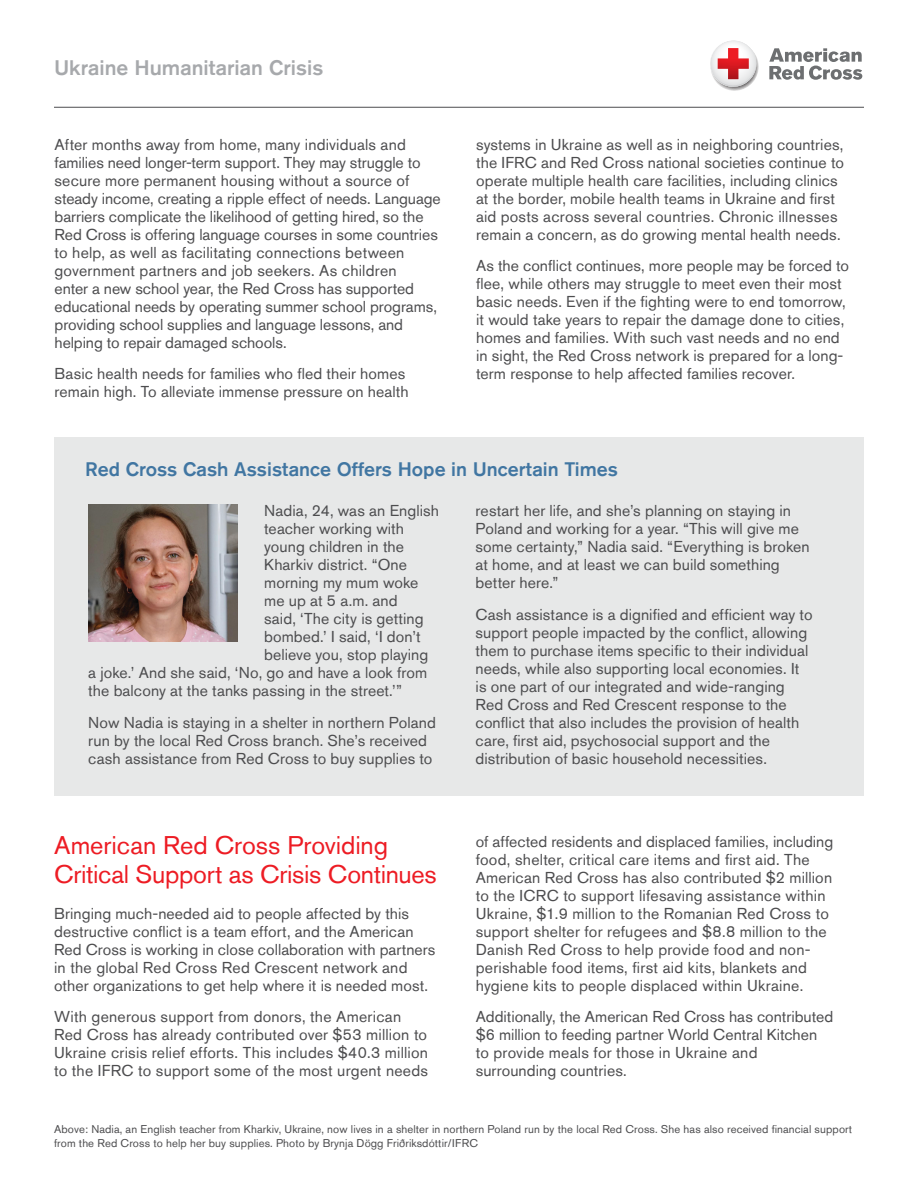
<style>
.page{position:relative;width:918px;height:1188px;background:#fff}
.page>*{position:absolute;margin:0;border:0;box-sizing:border-box;transform-origin:0 0}
.Level_1_Subhead{font:25.5px/28.5px "Akzidenz Grotesk Std";letter-spacing:-.005em;color:#ed1c24}
.t1{font:500 21px "Akzidenz Grotesk Std";color:#a7a9ac}
.Level_2_Subhead_for{font:500 19.5px "Akzidenz Grotesk Std";color:#4176a2}
.Body_Text{font:15.75px/18px "Akzidenz Grotesk Std";letter-spacing:.005em;color:#4d4d4f}
.Photo_Credit{font:11.25px/13.5px "Akzidenz Grotesk Std";letter-spacing:.01em;color:#4d4d4f}
</style>
<div class="page">
<hr style="left:54px;top:107px;width:810px;height:1px;background:#4d4d4f">
<svg style="left:710px;top:40px;width:49px;height:51px"></svg>
<svg style="left:769px;top:48px;width:93px;height:32px"></svg>
<div style="left:55px;top:437px;width:809px;height:359px;background:#e7e8e8"></div>
<img style="left:88px;top:504px;width:149px;height:138px">
<h2 class="t1" style="left:54px;top:55px;width:271px">Ukraine Humanitarian Crisis</h2>
<p class="Body_Text" style="left:55px;top:135px;width:388px">After months away from home, many individuals and families need longer-term support. They may struggle to secure more permanent housing without a source of steady income, creating a ripple effect of needs. Language barriers complicate the likelihood of getting hired, so the Red Cross is offering language courses in some countries to help, as well as facilitating connections between government partners and job seekers. As children<br>enter a new school year, the Red Cross has supported educational needs by operating summer school programs, providing school supplies and language lessons, and helping to repair damaged schools.</p>
<p class="Body_Text" style="left:55px;top:364px;width:356px">Basic health needs for families who fled their homes remain high. To alleviate immense pressure on health</p>
<p class="Body_Text" style="left:476px;top:135px;width:369px">systems in Ukraine as well as in neighboring countries, the IFRC and Red Cross national societies continue to operate multiple health care facilities, including clinics at the border, mobile health teams in Ukraine and first aid posts across several countries. Chronic illnesses remain a concern, as do growing mental health needs.</p>
<p class="Body_Text" style="left:476px;top:256px;width:374px">As the conflict continues, more people may be forced to flee, while others may struggle to meet even their most basic needs. Even if the fighting were to end tomorrow, it would take years to repair the damage done to cities, homes and families. With such vast needs and no end in sight, the Red Cross network is prepared for a long&shy;term response to help affected families recover.</p>
<p class="Level_2_Subhead_for" style="left:85px;top:457px;width:534px">Red Cross Cash Assistance Offers Hope in Uncertain Times</p>
<p class="Body_Text" style="left:264px;top:501px;width:176px">Nadia, 24, was an English</p>
<p class="Body_Text" style="left:264px;top:519px;width:141px">teacher working with</p>
<p class="Body_Text" style="left:264px;top:537px;width:141px">young children in the</p>
<p class="Body_Text" style="left:264px;top:555px;width:144px">Kharkiv district. “One</p>
<p class="Body_Text" style="left:264px;top:573px;width:156px">morning my mum woke</p>
<p class="Body_Text" style="left:264px;top:591px;width:135px">me up at 5 a.m. and</p>
<p class="Body_Text" style="left:264px;top:609px;width:161px">said, ‘The city is getting</p>
<p class="Body_Text" style="left:264px;top:627px;width:158px">bombed.’ I said, ‘I don’t</p>
<p class="Body_Text" style="left:264px;top:645px;width:166px">believe you, stop playing</p>
<p class="Body_Text" style="left:88px;top:663px;width:340px">a joke.’ And she said, ‘No, go and have a look from</p>
<p class="Body_Text" style="left:88px;top:681px;width:315px">the balcony at the tanks passing in the street.’”</p>
<p class="Body_Text" style="left:88px;top:713px;width:349px">Now Nadia is staying in a shelter in northern Poland run by the local Red Cross branch. She’s received cash assistance from Red Cross to buy supplies to</p>
<p class="Level_1_Subhead" style="left:54px;top:831px;width:384px">American Red Cross Providing<br>Critical Support as Crisis Continues</p>
<p class="Body_Text" style="left:54px;top:904px;width:383px">Bringing much-needed aid to people affected by this destructive conflict is a team effort, and the American Red Cross is working in close collaboration with partners in the global Red Cross Red Crescent network and other organizations to get help where it is needed most.</p>
<p class="Body_Text" style="left:54px;top:1007px;width:376px">With generous support from donors, the American Red Cross has already contributed over $53 million to Ukraine crisis relief efforts. This includes $40.3 million to the IFRC to support some of the most urgent needs</p>
<p class="Body_Text" style="left:476px;top:501px;width:336px">restart her life, and she’s planning on staying in Poland and working for a year. “This will give me some certainty,” Nadia said. “Everything is broken at home, and at least we can build something better here.”</p>
<p class="Body_Text" style="left:476px;top:605px;width:338px">Cash assistance is a dignified and efficient way to support people impacted by the conflict, allowing them to purchase items specific to their individual needs, while also supporting local economies. It is one part of our integrated and wide-ranging Red Cross and Red Crescent response to the conflict that also includes the provision of health care, first aid, psychosocial support and the distribution of basic household necessities.</p>
<p class="Body_Text" style="left:476px;top:832px;width:359px">of affected residents and displaced families, including food, shelter, critical care items and first aid. The American Red Cross has also contributed $2 million to the ICRC to support lifesaving assistance within Ukraine, $1.9 million to the Romanian Red Cross to support shelter for refugees and $8.8 million to the Danish Red Cross to help provide food and non&shy;perishable food items, first aid kits, blankets and hygiene kits to people displaced within Ukraine.</p>
<p class="Body_Text" style="left:476px;top:1008px;width:359px">Additionally, the American Red Cross has contributed $6 million to feeding partner World Central Kitchen to provide meals for those in Ukraine and surrounding countries.</p>
<p class="Photo_Credit" style="left:54px;top:1123px;width:800px">Above: Nadia, an English teacher from Kharkiv, Ukraine, now lives in a shelter in northern Poland run by the local Red Cross. She has also received financial support from the Red Cross to help her buy supplies. Photo by Brynja Dögg Friðriksdóttir/IFRC</p>
</div>
